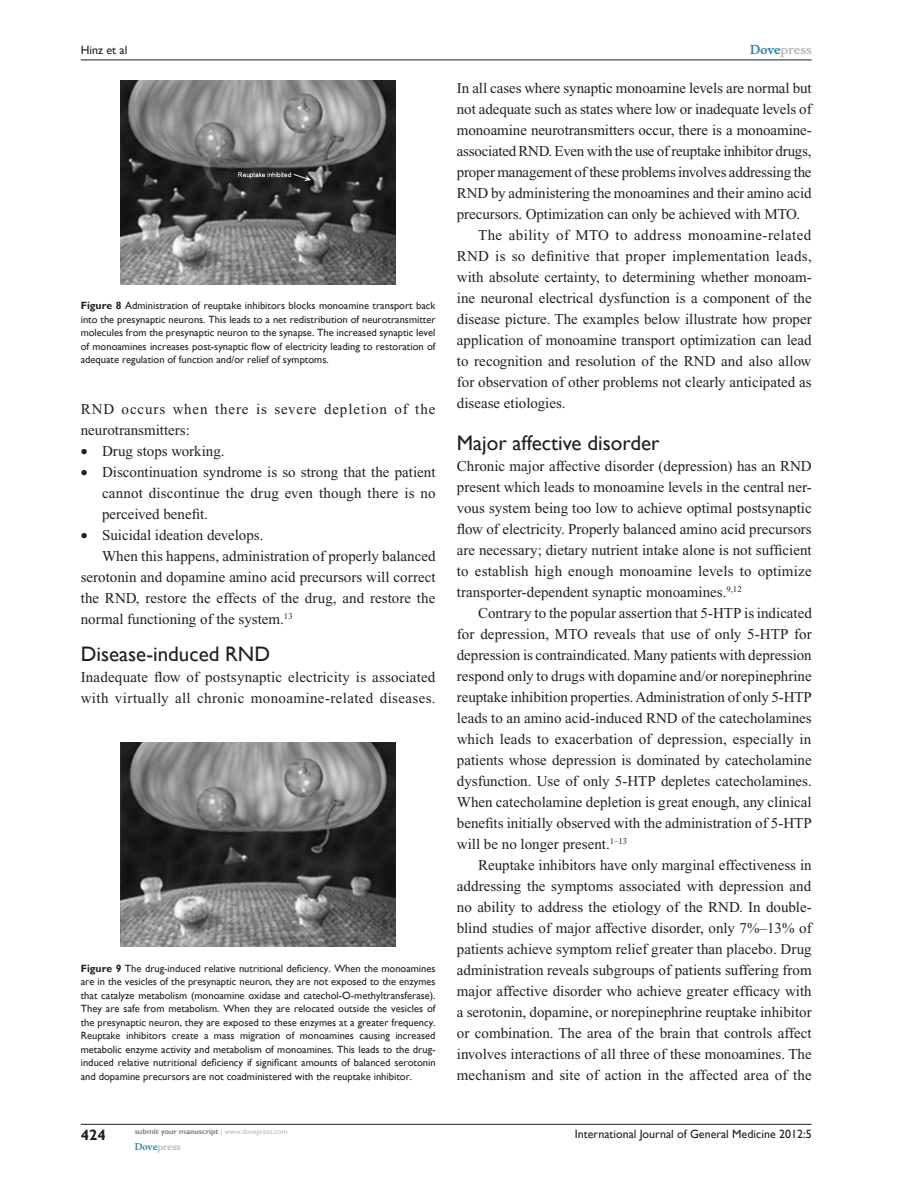
<style>
.page{position:relative;width:918px;height:1188px;background:#fff}
.page>*{position:absolute;margin:0;border:0;box-sizing:border-box;transform-origin:0 0}
.t1{font:21px "Gill Sans";color:#231f20}
.t2{font:15px/21px "Times New Roman";color:#231f20;text-align:justify}
.t3{font:15px/21px "Times New Roman";letter-spacing:.06em;color:#231f20}
.t4{font:15px "Times New Roman";letter-spacing:.02em;color:#231f20}
.t5{font:15px "Times New Roman";letter-spacing:.03em;color:#231f20}
.t6{font:700 15px "Gill Sans";color:#231f20}
.t7{font:12px "Gill Sans";color:#231f20}
.t8{font:700 12px "Musee";color:#b8b9bc}
.t9{font:10.5px/13.5px "Gill Sans";color:#231f20;text-align:justify}
.t10{font:700 9px "Musee";color:#b8b9bc}
.t11{font:700 7.5px "Gill Sans";color:#808285}
.s1{font-weight:700}
.s2{font-weight:400;color:#b8b9bc}
.s3{color:#3485ae}
</style>
<div class="page">
<img style="left:121px;top:81px;width:275px;height:203px">
<img style="left:121px;top:742px;width:275px;height:205px">
<hr style="left:81px;top:1124px;width:731px;height:1px;background:#231f20">
<hr style="left:81px;top:60px;width:731px;height:1px;background:#231f20">
<p class="t7" style="left:81px;top:43px;width:48px">Hinz et al</p>
<p class="t9" style="left:81px;top:299px;width:356px"><span class="s1">Figure 8</span> Administration of reuptake inhibitors blocks monoamine transport back into the presynaptic neurons. This leads to a net redistribution of neurotransmitter molecules from the presynaptic neuron to the synapse. The increased synaptic level of monoamines increases post-synaptic flow of electricity leading to restoration of adequate regulation of function and/or relief of symptoms.</p>
<p class="t3" style="left:81px;top:398px;width:356px">RND occurs when there is severe depletion of the neurotransmitters:</p>
<p class="t2" style="left:81px;top:440px;width:145px">• Drug stops working.</p>
<p class="t2" style="left:102px;top:461px;width:335px;text-indent:-21px">• Discontinuation syndrome is so strong that the patient cannot discontinue the drug even though there is no perceived benefit.</p>
<p class="t2" style="left:81px;top:524px;width:184px">• Suicidal ideation develops.</p>
<p class="t2" style="left:102px;top:545px;width:335px">When this happens, administration of properly balanced</p>
<p class="t2" style="left:81px;top:566px;width:356px">serotonin and dopamine amino acid precursors will correct</p>
<p class="t2" style="left:81px;top:587px;width:356px">the RND, restore the effects of the drug, and restore the</p>
<p class="t2" style="left:81px;top:608px;width:213px">normal functioning of the system.<sup>13</sup></p>
<h1 class="t1" style="left:81px;top:642px;width:191px">Disease-induced RND</h1>
<p class="t2" style="left:81px;top:667px;width:356px">Inadequate flow of postsynaptic electricity is associated with virtually all chronic monoamine-related diseases.</p>
<p class="t9" style="left:81px;top:961px;width:356px"><span class="s1">Figure 9</span> The drug-induced relative nutritional deficiency. When the monoamines are in the vesicles of the presynaptic neuron, they are not exposed to the enzymes that catalyze metabolism (monoamine oxidase and catechol-O-methyltransferase).<br>They are safe from metabolism. When they are relocated outside the vesicles of the presynaptic neuron, they are exposed to these enzymes at a greater frequency.<br>Reuptake inhibitors create a mass migration of monoamines causing increased metabolic enzyme activity and metabolism of monoamines. This leads to the drug&shy;induced relative nutritional deficiency if significant amounts of balanced serotonin and dopamine precursors are not coadministered with the reuptake inhibitor.</p>
<p class="t6" style="left:81px;top:1126px;width:26px">424</p>
<p class="t11" style="left:135px;top:1127px;width:154px">submit your manuscript <span class="s2">| www.dovepress.com</span></p>
<p class="t10" style="left:135px;top:1141px;width:48px"><span class="s3">Dove</span>press</p>
<p class="t8" style="left:750px;top:43px;width:63px"><span class="s3">Dove</span>press</p>
<p class="t2" style="left:457px;top:77px;width:356px">In all cases where synaptic monoamine levels are normal but</p>
<p class="t2" style="left:457px;top:98px;width:356px">not adequate such as states where low or inadequate levels of</p>
<p class="t2" style="left:457px;top:119px;width:356px">monoamine neurotransmitters occur, there is a monoamine-</p>
<p class="t2" style="left:457px;top:140px;width:356px">associated RND. Even with the use of reuptake inhibitor drugs,</p>
<p class="t2" style="left:457px;top:161px;width:356px">proper management of these problems involves addressing the</p>
<p class="t2" style="left:457px;top:182px;width:356px">RND by administering the monoamines and their amino acid</p>
<p class="t2" style="left:457px;top:203px;width:345px">precursors. Optimization can only be achieved with MTO.</p>
<p class="t5" style="left:478px;top:226px;width:335px">The ability of MTO to address monoamine-related</p>
<p class="t4" style="left:457px;top:247px;width:356px">RND is so definitive that proper implementation leads,</p>
<p class="t2" style="left:457px;top:266px;width:356px">with absolute certainty, to determining whether monoam-</p>
<p class="t2" style="left:457px;top:287px;width:356px">ine neuronal electrical dysfunction is a component of the</p>
<p class="t2" style="left:457px;top:308px;width:356px">disease picture. The examples below illustrate how proper</p>
<p class="t2" style="left:457px;top:329px;width:356px">application of monoamine transport optimization can lead</p>
<p class="t2" style="left:457px;top:350px;width:356px">to recognition and resolution of the RND and also allow</p>
<p class="t2" style="left:457px;top:371px;width:356px">for observation of other problems not clearly anticipated as</p>
<p class="t2" style="left:457px;top:392px;width:110px">disease etiologies.</p>
<h1 class="t1" style="left:457px;top:430px;width:204px">Major affective disorder</h1>
<p class="t2" style="left:457px;top:455px;width:356px">Chronic major affective disorder (depression) has an RND present which leads to monoamine levels in the central ner&shy;vous system being too low to achieve optimal postsynaptic flow of electricity. Properly balanced amino acid precursors are necessary; dietary nutrient intake alone is not sufficient to establish high enough monoamine levels to optimize transporter-dependent synaptic monoamines.<sup>9,12</sup></p>
<p class="t2" style="left:457px;top:602px;width:357px;text-indent:21px">Contrary to the popular assertion that 5-HTP is indicated for depression, MTO reveals that use of only 5-HTP for depression is contraindicated. Many patients with depression respond only to drugs with dopamine and/or norepinephrine reuptake inhibition properties. Administration of only 5-HTP leads to an amino acid-induced RND of the catecholamines which leads to exacerbation of depression, especially in patients whose depression is dominated by catecholamine dysfunction. Use of only 5-HTP depletes catecholamines.<br>When catecholamine depletion is great enough, any clinical benefits initially observed with the administration of 5-HTP will be no longer present.<sup>1–13</sup></p>
<p class="t2" style="left:457px;top:854px;width:356px;text-indent:21px">Reuptake inhibitors have only marginal effectiveness in addressing the symptoms associated with depression and no ability to address the etiology of the RND. In double&shy;blind studies of major affective disorder, only 7%–13% of patients achieve symptom relief greater than placebo. Drug administration reveals subgroups of patients suffering from major affective disorder who achieve greater efficacy with a serotonin, dopamine, or norepinephrine reuptake inhibitor or combination. The area of the brain that controls affect involves interactions of all three of these monoamines. The mechanism and site of action in the affected area of the</p>
<p class="t7" style="left:575px;top:1127px;width:238px">International Journal of General Medicine 2012:5</p>
</div>
